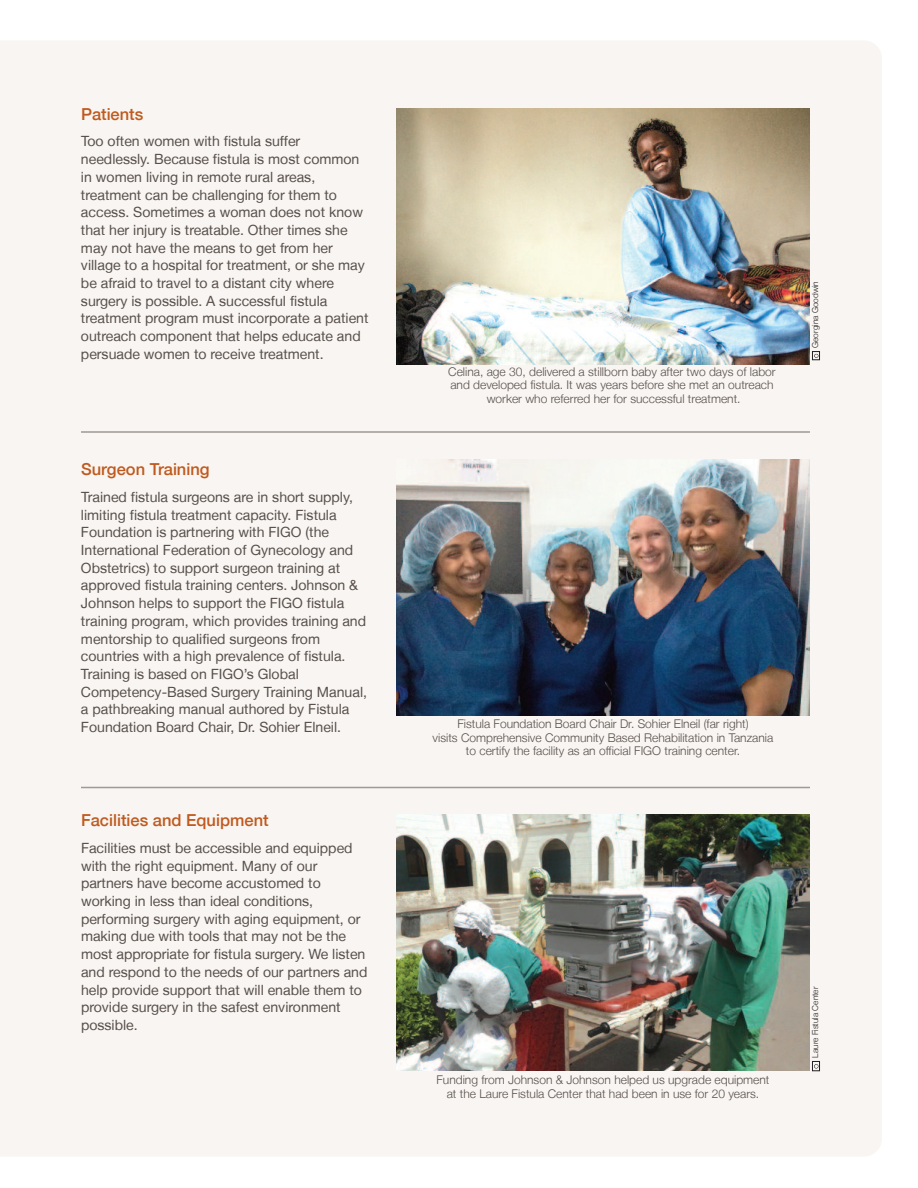
<style>
.page{position:relative;width:918px;height:1188px;background:#fff}
.page>*{position:absolute;margin:0;border:0;box-sizing:border-box;transform-origin:0 0}
.t1{font:500 16.5px "Helvetica Neue LT";color:#c05a1e}
.t2{font:14.1px/17.7px "Helvetica Neue LT";color:#584f4a}
.t3{font:300 12px/13.5px "Helvetica Neue LT";color:#584f4a;text-align:center}
.t4{font:300 8.25px "Helvetica Neue LT";color:#231f20}
</style>
<div class="page">
<div style="left:0;top:41px;width:882px;height:1115px;background:#f8f5f2"></div>
<img style="left:396px;top:814px;width:414px;height:257px">
<img style="left:396px;top:108px;width:414px;height:256px">
<img style="left:396px;top:459px;width:414px;height:257px">
<div style="left:812px;top:1061px;width:8px;height:10px;border:1px solid #231f20"></div>
<svg style="left:814px;top:1064px;width:5px;height:5px"></svg>
<hr style="left:81px;top:431px;width:729px;height:2px;background:#a09995">
<hr style="left:81px;top:787px;width:729px;height:1px;background:#a09995">
<div style="left:812px;top:351px;width:8px;height:9px;border:1px solid #231f20"></div>
<svg style="left:814px;top:354px;width:5px;height:4px"></svg>
<p class="t1" style="left:81px;top:108px;width:64px">Patients</p>
<p class="t2" style="left:81px;top:134px;width:289px">Too often women with fistula suffer needlessly. Because fistula is most common in women living in remote rural areas, treatment can be challenging for them to access. Sometimes a woman does not know that her injury is treatable. Other times she may not have the means to get from her village to a hospital for treatment, or she may be afraid to travel to a distant city where surgery is possible. a successful fistula treatment program must incorporate a patient outreach component that helps educate and persuade women to receive treatment.</p>
<p class="t1" style="left:81px;top:464px;width:130px">Surgeon Training</p>
<p class="t2" style="left:81px;top:489px;width:288px">Trained fistula surgeons are in short supply, limiting fistula treatment capacity. Fistula Foundation is partnering with FIGO (the International Federation of Gynecology and Obstetrics) to support surgeon training at approved fistula training centers. Johnson &amp; Johnson helps to support the FIGO fistula training program, which provides training and mentorship to qualified surgeons from countries with a high prevalence of fistula.<br>Training is based on FIGO’s Global Competency-Based Surgery Training Manual, a pathbreaking manual authored by Fistula Foundation Board Chair, Dr. Sohier elneil.</p>
<p class="t1" style="left:81px;top:815px;width:189px">Facilities and Equipment</p>
<p class="t2" style="left:81px;top:840px;width:288px">Facilities must be accessible and equipped with the right equipment. Many of our partners have become accustomed to working in less than ideal conditions, performing surgery with aging equipment, or making due with tools that may not be the most appropriate for fistula surgery. We listen and respond to the needs of our partners and help provide support that will enable them to provide surgery in the safest environment possible.</p>
<p class="t3" style="left:448px;top:366px;width:329px">Celina, age 30, delivered a stillborn baby after two days of labor and developed fistula. It was years before she met an outreach worker who referred her for successful treatment.</p>
<p class="t4" style="left:812px;top:348px;width:68px;rotate:-90deg">Georgina Goodwin</p>
<p class="t3" style="left:433px;top:718px;width:342px">Fistula Foundation Board Chair Dr. Sohier Elneil (far right)<br>visits Comprehensive Community Based Rehabilitation in Tanzania to certify the facility as an official FIGO training center.</p>
<p class="t3" style="left:437px;top:1074px;width:334px">Funding from Johnson &amp; Johnson helped us upgrade equipment at the Laure Fistula Center that had been in use for 20 years.</p>
<p class="t4" style="left:812px;top:1058px;width:72px;rotate:-90deg">Laure Fistula Center</p>
</div>
